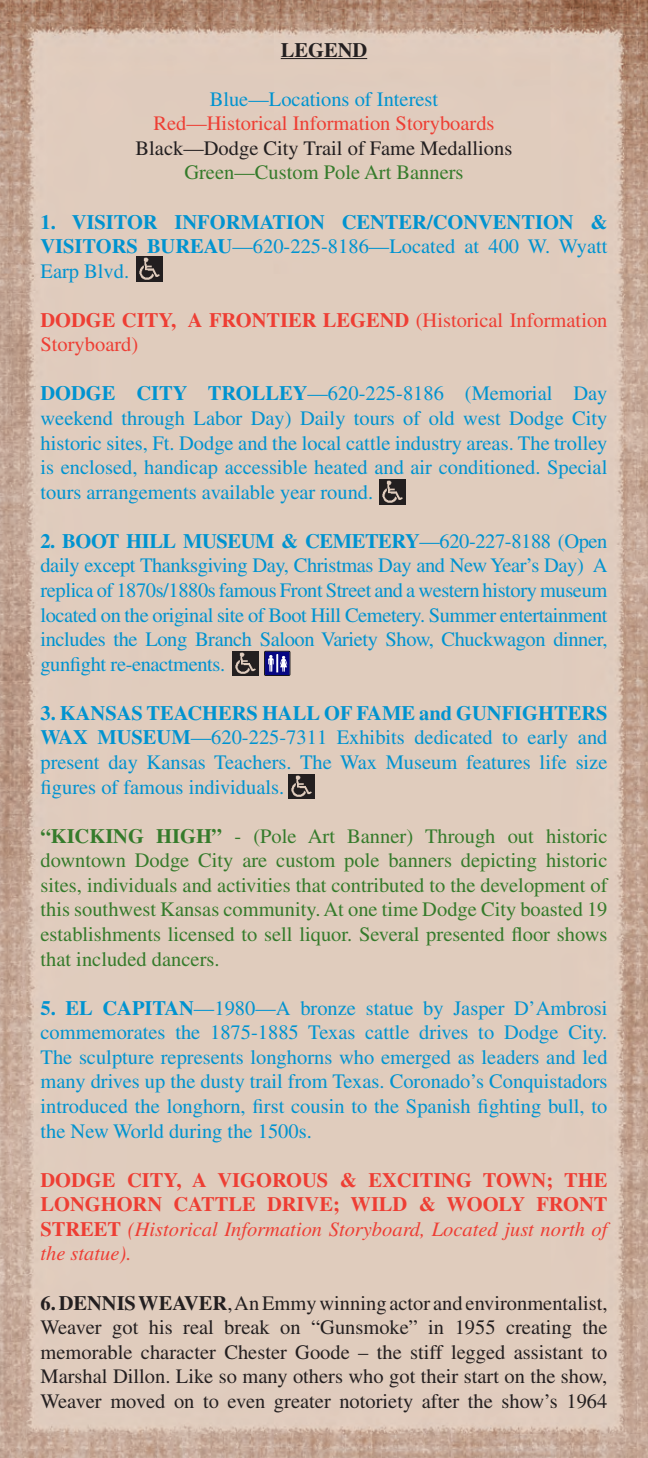
<style>
.page{position:relative;width:648px;height:1458px;background:#fff}
.page>*{position:absolute;margin:0;border:0;box-sizing:border-box;transform-origin:0 0}
.t1{font:20.47px/24.5px "Times";color:#0093d0;text-align:justify}
.t2{font:20.47px/24.5px "Times";color:#357b2b;text-align:justify}
.t3{font:20.47px/24.5px "Times";color:#231f20;text-align:justify}
.t4{font:700 20.47px/24.5px "Times";color:#ee3e34;text-align:justify}
.t5{font:20.47px/24.5px "Times";color:#ee3e34}
.t6{font:700 20.47px/24.5px "Times";color:#0093d0;text-align:justify}
.t7{font:700 20.47px "Times";color:#231f20}
.s1{font-weight:400}
.s2{font-weight:700}
.s3{font-weight:400;font-style:italic}
</style>
<div class="page">
<img style="left:0;top:0;width:648px;height:1458px">
<hr style="left:281px;top:58px;width:86px;height:1px;background:#231f20">
<img style="left:137px;top:257px;width:26px;height:25px">
<img style="left:380px;top:479px;width:26px;height:25px">
<img style="left:232px;top:651px;width:26px;height:25px">
<svg style="left:265px;top:651px;width:25px;height:24px"></svg>
<img style="left:288px;top:774px;width:26px;height:25px">
<p class="t7" style="left:281px;top:37px;width:88px">LEGEND</p>
<p class="t1" style="left:210px;top:86px;width:230px">Blue—Locations of Interest</p>
<p class="t5" style="left:153px;top:111px;width:343px">Red—Historical Information Storyboards</p>
<p class="t3" style="left:136px;top:136px;width:378px">Black—Dodge City Trail of Fame Medallions</p>
<p class="t2" style="left:184px;top:160px;width:281px">Green—Custom Pole Art Banners</p>
<p class="t6" style="left:41px;top:209px;width:569px">1. VISITOR INFORMATION CENTER/CONVENTION &amp; VISITORS BUREAU<span class="s1">—620-225-8186—Located at 400 W. Wyatt Earp Blvd.</span></p>
<p class="t5" style="left:40px;top:308px;width:569px"><span class="s2">DODGE CITY, A FRONTIER LEGEND</span> (Historical Information<br>Storyboard)</p>
<p class="t1" style="left:40px;top:381px;width:568px"><span class="s2">DODGE CITY TROLLEY</span>—620-225-8186 (Memorial Day weekend through Labor Day) Daily tours of old west Dodge City historic sites, Ft. Dodge and the local cattle industry areas. The trolley is enclosed, handicap accessible heated and air conditioned. Special tours arrangements available year round.</p>
<p class="t1" style="left:40px;top:529px;width:569px"><span class="s2">2. BOOT HILL MUSEUM &amp; CEMETERY</span>—620-227-8188 (Open daily except Thanksgiving Day, Christmas Day and New Year’s Day) A replica of 1870s/1880s famous Front Street and a western history museum located on the original site of Boot Hill Cemetery. Summer entertainment includes the Long Branch Saloon Variety Show, Chuckwagon dinner, gunfight re-enactments.</p>
<p class="t1" style="left:40px;top:701px;width:569px"><span class="s2">3. KANSAS TEACHERS HALL OF FAME and GUNFIGHTERS WAX MUSEUM</span>—620-225-7311 Exhibits dedicated to early and present day Kansas Teachers. The Wax Museum features life size figures of famous individuals.</p>
<p class="t2" style="left:40px;top:824px;width:569px"><span class="s2">“KICKING HIGH”</span> - (Pole Art Banner) Through out historic downtown Dodge City are custom pole banners depicting historic sites, individuals and activities that contributed to the development of this southwest Kansas community. At one time Dodge City boasted 19 establishments licensed to sell liquor. Several presented floor shows that included dancers.</p>
<p class="t1" style="left:40px;top:996px;width:569px"><span class="s2">5. EL CAPITAN</span>—1980—A bronze statue by Jasper D’Ambrosi commemorates the 1875-1885 Texas cattle drives to Dodge City.<br>The sculpture represents longhorns who emerged as leaders and led many drives up the dusty trail from Texas. Coronado’s Conquistadors introduced the longhorn, first cousin to the Spanish fighting bull, to the New World during the 1500s.</p>
<p class="t4" style="left:40px;top:1167px;width:569px">DODGE CITY, A VIGOROUS &amp; EXCITING TOWN; THE LONGHORN CATTLE DRIVE; WILD &amp; WOOLY FRONT STREET <span class="s3">(Historical Information Storyboard, Located just north of the statue).</span></p>
<p class="t3" style="left:40px;top:1290px;width:569px"><span class="s2">6. DENNIS WEAVER</span>, An Emmy winning actor and environmentalist, Weaver got his real break on “Gunsmoke” in 1955 creating the memorable character Chester Goode – the stiff legged assistant to Marshal Dillon. Like so many others who got their start on the show, Weaver moved on to even greater notoriety after the show’s 1964</p>
</div>
